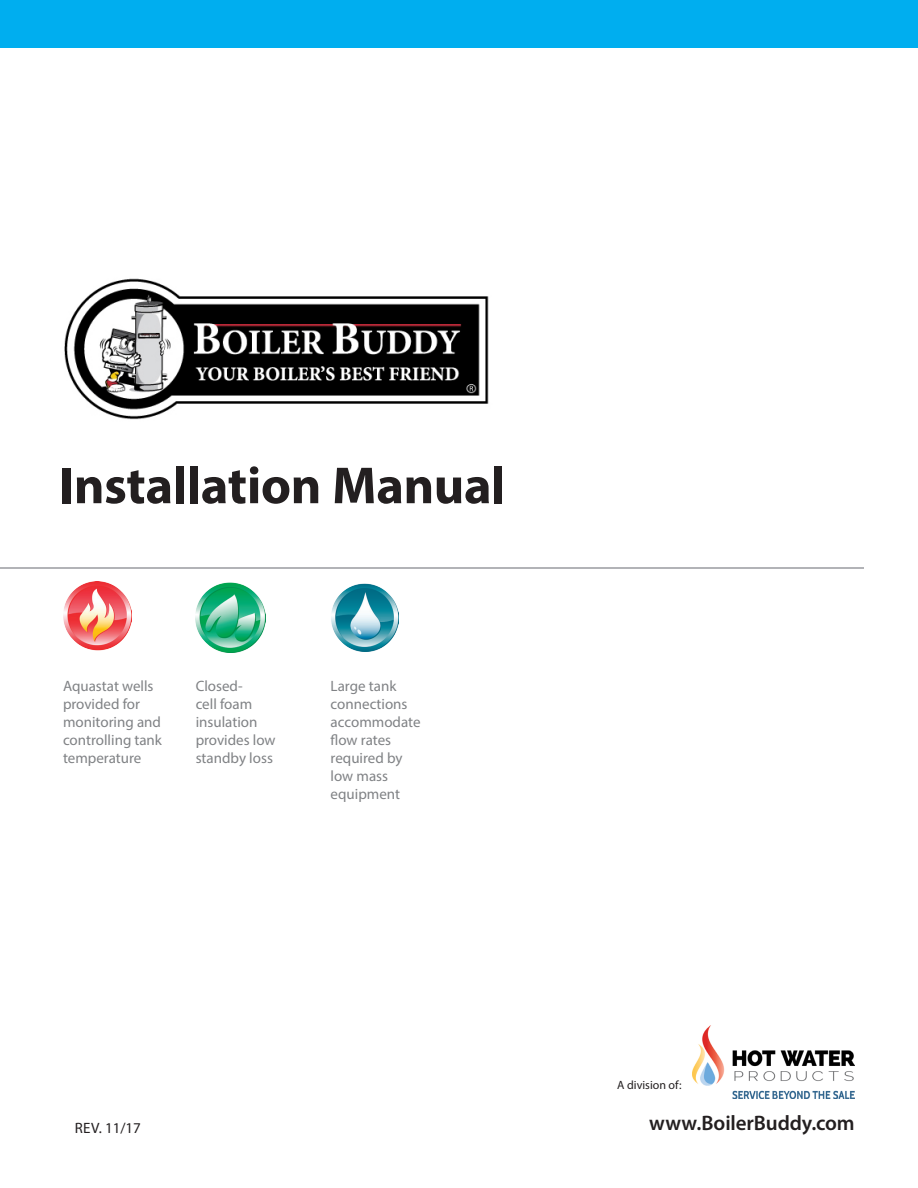
<style>
.page{position:relative;width:918px;height:1188px;background:#fff}
.page>*{position:absolute;margin:0;border:0;box-sizing:border-box;transform-origin:0 0}
.Document_Title{font:700 52.5px "Myriad Pro";letter-spacing:-.01em;color:#231f20}
.Number_Step{font:600 21px "Myriad Pro";letter-spacing:-.005em;color:#231f20}
.Caption_2{font:15px/18px "Myriad Pro";color:#808285}
.Folio_Right{font:15px "Myriad Pro";letter-spacing:.01em;color:#231f20}
.Number_Step-2{font:12px "Myriad Pro";color:#231f20}
</style>
<div class="page">
<div style="left:0;top:0;width:918px;height:47px;background:#00aeef"></div>
<hr style="left:0;top:567px;width:864px;height:1px;background:#b2b3b7">
<img style="left:331px;top:583px;width:68px;height:69px">
<img style="left:63px;top:582px;width:68px;height:69px">
<img style="left:64px;top:278px;width:425px;height:142px">
<img style="left:196px;top:582px;width:69px;height:70px">
<img style="left:693px;top:1026px;width:162px;height:73px">
<p class="Document_Title" style="left:59px;top:451px;width:448px">Installation Manual</p>
<p class="Caption_2" style="left:63px;top:677px;width:100px">Aquastat wells provided for monitoring and controlling tank temperature</p>
<p class="Caption_2" style="left:196px;top:677px;width:81px">Closed-<br>cell foam insulation provides low standby loss</p>
<p class="Caption_2" style="left:331px;top:677px;width:91px">Large tank connections accommodate flow rates required by low mass equipment</p>
<p class="Number_Step-2" style="left:617px;top:1078px;width:66px">A division of:</p>
<p class="Folio_Right" style="left:75px;top:1119px;width:68px">REV. 11/17</p>
<p class="Number_Step" style="left:649px;top:1110px;width:207px">www.BoilerBuddy.com</p>
</div>
